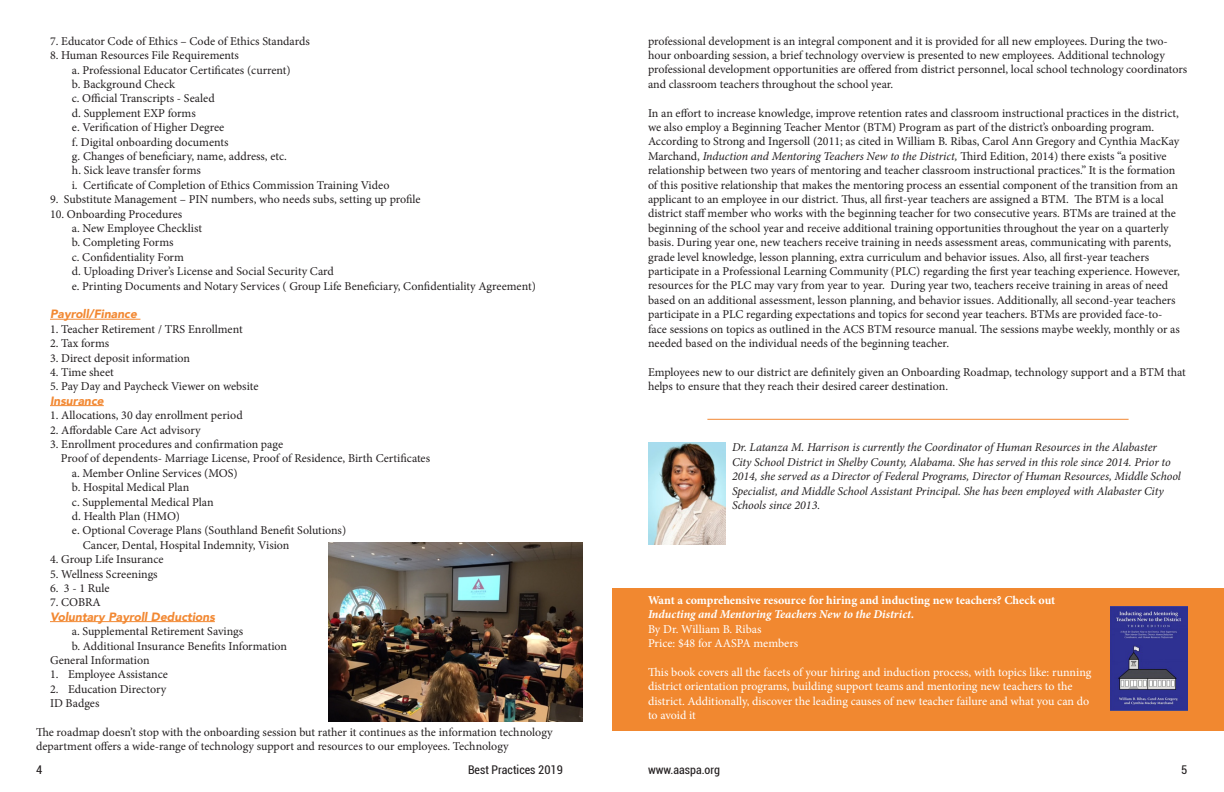
<style>
.page{position:relative;width:1224px;height:792px;background:#fff}
.page>*{position:absolute;margin:0;border:0;box-sizing:border-box;transform-origin:0 0}
.t1{font:12px/14.4px "Minion Pro";color:#231f20}
.t2{font:italic 12px/14.4px "Minion Pro";letter-spacing:-.005em;color:#231f20}
.t3{font:12px/14.4px "Minion Pro";color:#fff}
.t4{font:700 12px "Minion Pro";color:#fff}
.t5{font:italic 900 12px "Avenir";color:#f28832}
.t6{font:italic 700 12px "Minion Pro";letter-spacing:-.005em;color:#fff}
.t7{font:condensed 12px "Roboto";color:#231f20}
.s1{font-style:italic}
</style>
<div class="page">
<div style="left:612px;top:588px;width:612px;height:143px;background:#f18830"></div>
<hr style="left:50px;top:319px;width:90px;height:1px;background:#f28832">
<hr style="left:50px;top:405px;width:54px;height:1px;background:#f28832">
<hr style="left:50px;top:621px;width:165px;height:1px;background:#f28832">
<img style="left:648px;top:443px;width:78px;height:101px">
<img style="left:1110px;top:606px;width:78px;height:104px">
<img style="left:329px;top:543px;width:253px;height:178px">
<hr style="left:707px;top:419px;width:422px;height:1px;background:#f28832">
<p class="t1" style="left:50px;top:34px;width:261px">7. Educator Code of Ethics – Code of Ethics Standards</p>
<p class="t1" style="left:50px;top:48px;width:191px">8. Human Resources File Requirements</p>
<p class="t1" style="left:72px;top:63px;width:220px">a. Professional Educator Certificates (current)</p>
<p class="t1" style="left:72px;top:77px;width:105px">b. Background Check</p>
<p class="t1" style="left:72px;top:91px;width:144px">c. Official Transcripts - Sealed</p>
<p class="t1" style="left:72px;top:106px;width:125px">d. Supplement EXP forms</p>
<p class="t1" style="left:72px;top:120px;width:154px">e. Verification of Higher Degree</p>
<p class="t1" style="left:72px;top:135px;width:158px">f. Digital onboarding documents</p>
<p class="t1" style="left:72px;top:149px;width:216px">g. Changes of beneficiary, name, address, etc.</p>
<p class="t1" style="left:72px;top:163px;width:130px">h. Sick leave transfer forms</p>
<p class="t1" style="left:72px;top:178px;width:319px">i. Certificate of Completion of Ethics Commission Training Video</p>
<p class="t1" style="left:50px;top:192px;width:372px">9. Substitute Management – PIN numbers, who needs subs, setting up profile</p>
<p class="t1" style="left:50px;top:207px;width:134px">10. Onboarding Procedures</p>
<p class="t1" style="left:72px;top:221px;width:132px">a. New Employee Checklist</p>
<p class="t1" style="left:72px;top:235px;width:103px">b. Completing Forms</p>
<p class="t1" style="left:72px;top:250px;width:114px">c. Confidentiality Form</p>
<p class="t1" style="left:72px;top:264px;width:264px">d. Uploading Driver’s License and Social Security Card</p>
<p class="t1" style="left:72px;top:279px;width:466px">e. Printing Documents and Notary Services ( Group Life Beneficiary, Confidentiality Agreement)</p>
<p class="t5" style="left:50px;top:304px;width:88px">Payroll/Finance</p>
<p class="t1" style="left:50px;top:322px;width:194px">1. Teacher Retirement / TRS Enrollment</p>
<p class="t1" style="left:50px;top:336px;width:61px">2. Tax forms</p>
<p class="t1" style="left:50px;top:351px;width:142px">3. Direct deposit information</p>
<p class="t1" style="left:50px;top:365px;width:65px">4. Time sheet</p>
<p class="t1" style="left:50px;top:379px;width:210px">5. Pay Day and Paycheck Viewer on website</p>
<p class="t5" style="left:50px;top:391px;width:55px">Insurance</p>
<p class="t1" style="left:50px;top:408px;width:194px">1. Allocations, 30 day enrollment period</p>
<p class="t1" style="left:50px;top:423px;width:152px">2. Affordable Care Act advisory</p>
<p class="t1" style="left:50px;top:437px;width:235px">3. Enrollment procedures and confirmation page</p>
<p class="t1" style="left:61px;top:451px;width:371px">Proof of dependents- Marriage License, Proof of Residence, Birth Certificates</p>
<p class="t1" style="left:72px;top:466px;width:167px">a. Member Online Services (MOS)</p>
<p class="t1" style="left:72px;top:480px;width:119px">b. Hospital Medical Plan</p>
<p class="t1" style="left:72px;top:495px;width:143px">c. Supplemental Medical Plan</p>
<p class="t1" style="left:72px;top:509px;width:110px">d. Health Plan (HMO)</p>
<p class="t1" style="left:72px;top:523px;width:276px">e. Optional Coverage Plans (Southland Benefit Solutions)</p>
<p class="t1" style="left:83px;top:538px;width:208px">Cancer, Dental, Hospital Indemnity, Vision</p>
<p class="t1" style="left:50px;top:552px;width:115px">4. Group Life Insurance</p>
<p class="t1" style="left:50px;top:567px;width:109px">5. Wellness Screenings</p>
<p class="t1" style="left:50px;top:581px;width:61px">6. 3 - 1 Rule</p>
<p class="t1" style="left:50px;top:595px;width:52px">7. COBRA</p>
<p class="t5" style="left:50px;top:607px;width:166px">Voluntary Payroll Deductions</p>
<p class="t1" style="left:72px;top:624px;width:173px">a. Supplemental Retirement Savings</p>
<p class="t1" style="left:72px;top:639px;width:217px">b. Additional Insurance Benefits Information</p>
<p class="t1" style="left:50px;top:653px;width:101px">General Information</p>
<p class="t1" style="left:50px;top:667px;width:119px">1. Employee Assistance</p>
<p class="t1" style="left:50px;top:682px;width:118px">2. Education Directory</p>
<p class="t1" style="left:50px;top:696px;width:51px">ID Badges</p>
<p class="t1" style="left:36px;top:725px;width:518px">The roadmap doesn’t stop with the onboarding session but rather it continues as the information technology department offers a wide-range of technology support and resources to our employees. Technology</p>
<p class="t1" style="left:648px;top:34px;width:541px">professional development is an integral component and it is provided for all new employees. During the two&shy;hour onboarding session, a brief technology overview is presented to new employees. Additional technology professional development opportunities are offered from district personnel, local school technology coordinators and classroom teachers throughout the school year.</p>
<p class="t1" style="left:648px;top:106px;width:534px">In an effort to increase knowledge, improve retention rates and classroom instructional practices in the district, we also employ a Beginning Teacher Mentor (BTM) Program as part of the district’s onboarding program.<br>According to Strong and Ingersoll (2011; as cited in William B. Ribas, Carol Ann Gregory and Cynthia MacKay Marchand, <span class="s1">Induction and Mentoring Teachers New to the District,</span> Third Edition, 2014) there exists “a positive relationship between two years of mentoring and teacher classroom instructional practices.” It is the formation of this positive relationship that makes the mentoring process an essential component of the transition from an applicant to an employee in our district. Thus, all first-year teachers are assigned a BTM. The BTM is a local district staff member who works with the beginning teacher for two consecutive years. BTMs are trained at the beginning of the school year and receive additional training opportunities throughout the year on a quarterly basis. During year one, new teachers receive training in needs assessment areas, communicating with parents, grade level knowledge, lesson planning, extra curriculum and behavior issues. Also, all first-year teachers participate in a Professional Learning Community (PLC) regarding the first year teaching experience. However, resources for the PLC may vary from year to year. During year two, teachers receive training in areas of need based on an additional assessment, lesson planning, and behavior issues. Additionally, all second-year teachers participate in a PLC regarding expectations and topics for second year teachers. BTMs are provided face-to&shy;face sessions on topics as outlined in the ACS BTM resource manual. The sessions maybe weekly, monthly or as needed based on the individual needs of the beginning teacher.</p>
<p class="t1" style="left:648px;top:365px;width:539px">Employees new to our district are definitely given an Onboarding Roadmap, technology support and a BTM that helps to ensure that they reach their desired career destination.</p>
<p class="t2" style="left:732px;top:440px;width:450px">Dr. Latanza M. Harrison is currently the Coordinator of Human Resources in the Alabaster<br>City School District in Shelby County, Alabama. She has served in this role since 2014. Prior to 2014, she served as a Director of Federal Programs, Director of Human Resources, Middle School Specialist, and Middle School Assistant Principal. She has been employed with Alabaster City Schools since 2013.</p>
<p class="t4" style="left:648px;top:592px;width:409px">Want a comprehensive resource for hiring and inducting new teachers? Check out</p>
<p class="t6" style="left:648px;top:606px;width:268px">Inducting and Mentoring Teachers New to the District.</p>
<p class="t3" style="left:648px;top:622px;width:115px">By Dr. William B. Ribas</p>
<p class="t3" style="left:648px;top:636px;width:152px">Price: $48 for AASPA members</p>
<p class="t3" style="left:648px;top:665px;width:445px">This book covers all the facets of your hiring and induction process, with topics like: running district orientation programs, building support teams and mentoring new teachers to the district. Additionally, discover the leading causes of new teacher failure and what you can do to avoid it</p>
<p class="t7" style="left:36px;top:761px;width:8px">4</p>
<p class="t7" style="left:468px;top:761px;width:96px">Best Practices 2019</p>
<p class="t7" style="left:648px;top:761px;width:74px">www.aaspa.org</p>
<p class="t7" style="left:1181px;top:761px;width:8px">5</p>
</div>
